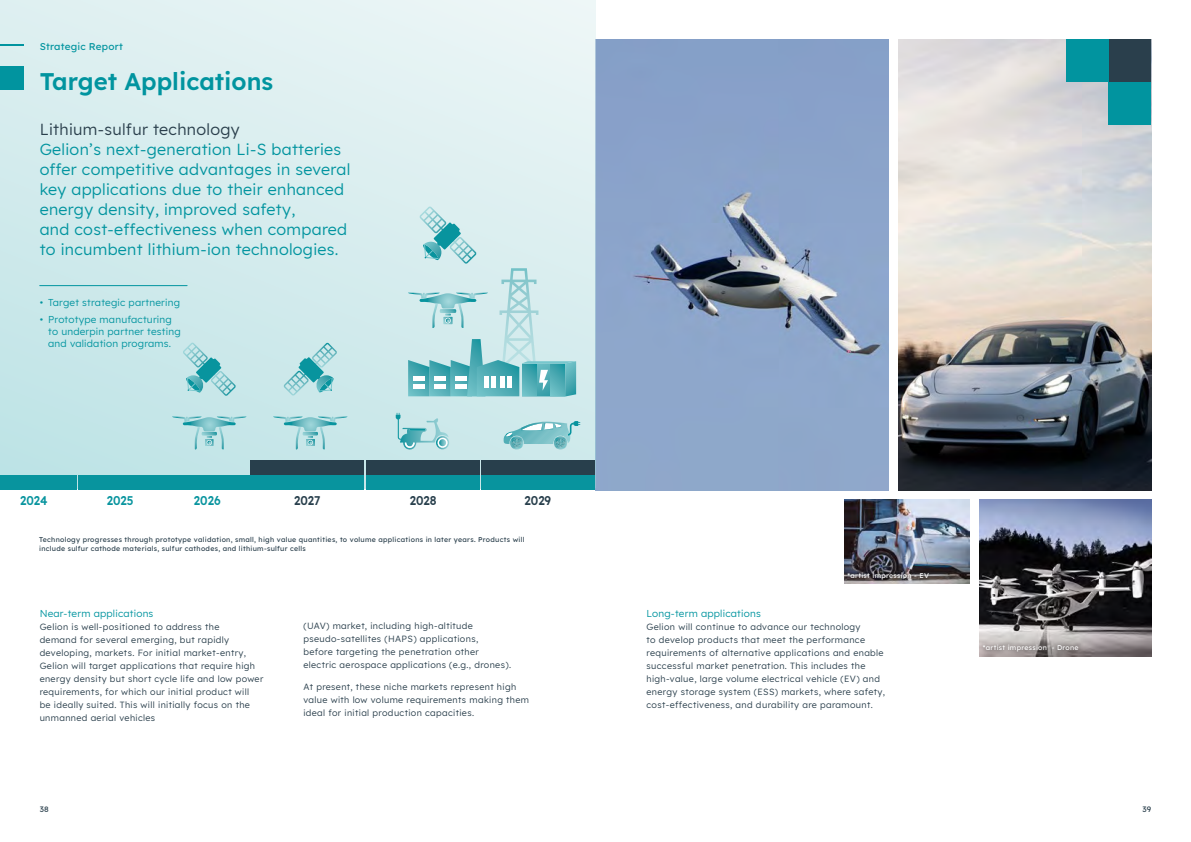
<style>
.page{position:relative;width:1191px;height:842px;background:#fff}
.page>*{position:absolute;margin:0;border:0;box-sizing:border-box;transform-origin:0 0}
.t1{font:600 24px "Lexend";color:#01949f}
.t2{font:16px/20px "Lexend";letter-spacing:.02em;color:#01949f}
.t3{font:16px "Lexend";letter-spacing:.02em;color:#2a3f4c}
.t4{font:600 12.6px "Lexend";color:#08949e;scale:.92 1}
.t5{font:600 12.6px "Lexend";color:#283f4c;scale:.92 1}
.t6{font:10px/12px "Lexend";letter-spacing:.02em;color:#01949f}
.t7{font:500 10px "Lexend";letter-spacing:.02em;color:#01949f}
.t8{font:9px/13px "Lexend";letter-spacing:.04em;color:#2a3f4c}
.t9{font:500 8px "Lexend";color:#2a3f4c}
.t10{font:500 7px/9px "Lexend";letter-spacing:.04em;color:#2a3f4c}
.t11{font:500 7px "Lexend";letter-spacing:.04em;color:#fff}
</style>
<div class="page">
<img style="left:595px;top:40px;width:293px;height:450px">
<div style="left:0;top:0;width:595px;height:488px;background:linear-gradient(to bottom,#e6f3f4,#c1e4e7)"></div>
<div style="left:78px;top:475px;width:85px;height:15px;background:#08949e"></div>
<div style="left:0;top:475px;width:77px;height:15px;background:#08949e"></div>
<div style="left:164px;top:475px;width:85px;height:15px;background:#08949e"></div>
<div style="left:250px;top:475px;width:114px;height:15px;background:#08949e"></div>
<div style="left:366px;top:475px;width:113px;height:15px;background:#08949e"></div>
<div style="left:481px;top:475px;width:114px;height:15px;background:#08949e"></div>
<div style="left:250px;top:460px;width:114px;height:15px;background:#283f4c"></div>
<div style="left:366px;top:460px;width:113px;height:15px;background:#283f4c"></div>
<div style="left:481px;top:460px;width:114px;height:15px;background:#283f4c"></div>
<svg style="left:172px;top:417px;width:74px;height:33px;background:#abd9dd"></svg>
<svg style="left:183px;top:343px;width:53px;height:53px;background:#9cd3d7"></svg>
<svg style="left:273px;top:417px;width:74px;height:33px;background:#addadd"></svg>
<svg style="left:283px;top:343px;width:54px;height:53px;background:#9ed4d8"></svg>
<svg style="left:396px;top:413px;width:53px;height:37px;background:#a7d7db"></svg>
<svg style="left:408px;top:207px;width:168px;height:189px;background:#b8dee1"></svg>
<hr style="left:484px;top:377px;width:4px;height:11px;background:#fff">
<hr style="left:491px;top:377px;width:4px;height:11px;background:#fff">
<hr style="left:500px;top:377px;width:4px;height:11px;background:#fff">
<hr style="left:507px;top:377px;width:4px;height:11px;background:#fff">
<svg style="left:503px;top:421px;width:77px;height:29px;background:#9bd0d4"></svg>
<div style="left:0;top:66px;width:24px;height:24px;background:#01949f"></div>
<hr style="left:40px;top:285px;width:147px;height:1px;background:#01949f">
<svg style="left:0;top:45px;width:24px;height:1px"></svg>
<img style="left:898px;top:40px;width:253px;height:450px">
<img style="left:979px;top:500px;width:172px;height:156px">
<img style="left:844px;top:500px;width:125px;height:84px">
<div style="left:978px;top:640px;width:105px;height:16px;background:#000;opacity:.89"></div>
<div style="left:842px;top:568px;width:91px;height:16px;background:#000;opacity:.89"></div>
<div style="left:1108px;top:40px;width:43px;height:42px;background:#2a3f4c"></div>
<div style="left:1066px;top:40px;width:42px;height:42px;background:#01949f"></div>
<div style="left:1108px;top:82px;width:43px;height:43px;background:#01949f"></div>
<p class="t7" style="left:40px;top:39px;width:85px">Strategic Report</p>
<h1 class="t1" style="left:40px;top:64px;width:235px">Target Applications</h1>
<h2 class="t3" style="left:40px;top:117px;width:201px">Lithium-sulfur technology</h2>
<p class="t2" style="left:40px;top:138px;width:312px">Gelion’s next-generation Li-S batteries offer competitive advantages in several key applications due to their enhanced energy density, improved safety,<br>and cost-effectiveness when compared to incumbent lithium-ion technologies.</p>
<p class="t6" style="left:40px;top:295px;width:142px">• Target strategic partnering</p>
<p class="t6" style="left:48px;top:313px;width:134px;text-indent:-8px">• Prototype manufacturing to underpin partner testing and validation programs.</p>
<h3 class="t4" style="left:20px;top:490px;width:31px">2024</h3>
<h3 class="t4" style="left:107px;top:490px;width:31px">2025</h3>
<h3 class="t4" style="left:194px;top:490px;width:30px">2026</h3>
<h3 class="t5" style="left:294px;top:490px;width:30px">2027</h3>
<h3 class="t5" style="left:410px;top:490px;width:31px">2028</h3>
<h3 class="t5" style="left:524px;top:490px;width:30px">2029</h3>
<p class="t10" style="left:39px;top:534px;width:487px">Technology progresses through prototype validation, small, high value quantities, to volume applications in later years. Products will include sulfur cathode materials, sulfur cathodes, and lithium-sulfur cells</p>
<p class="t6" style="left:40px;top:607px;width:115px">Near-term applications</p>
<p class="t8" style="left:40px;top:620px;width:225px">Gelion is well-positioned to address the<br>demand for several emerging, but rapidly developing, markets. For initial market-entry, Gelion will target applications that require high energy density but short cycle life and low power requirements, for which our initial product will<br>be ideally suited. This will initially focus on the unmanned aerial vehicles</p>
<p class="t8" style="left:303px;top:619px;width:209px">(UAV) market, including high-altitude pseudo-satellites (HAPS) applications,<br>before targeting the penetration other electric aerospace applications (e.g., drones).</p>
<p class="t8" style="left:303px;top:679px;width:227px">At present, these niche markets represent high value with low volume requirements making them ideal for initial production capacities.</p>
<p class="t11" style="left:847px;top:570px;width:83px">*artist impression - EV</p>
<p class="t6" style="left:646px;top:607px;width:116px">Long-term applications</p>
<p class="t8" style="left:646px;top:620px;width:240px">Gelion will continue to advance our technology<br>to develop products that meet the performance requirements of alternative applications and enable successful market penetration. This includes the high-value, large volume electrical vehicle (EV) and energy storage system (ESS) markets, where safety, cost-effectiveness, and durability are paramount.</p>
<p class="t11" style="left:982px;top:643px;width:97px">*artist impression - Drone</p>
<p class="t9" style="left:40px;top:804px;width:11px">38</p>
<p class="t9" style="left:1142px;top:804px;width:10px">39</p>
</div>
